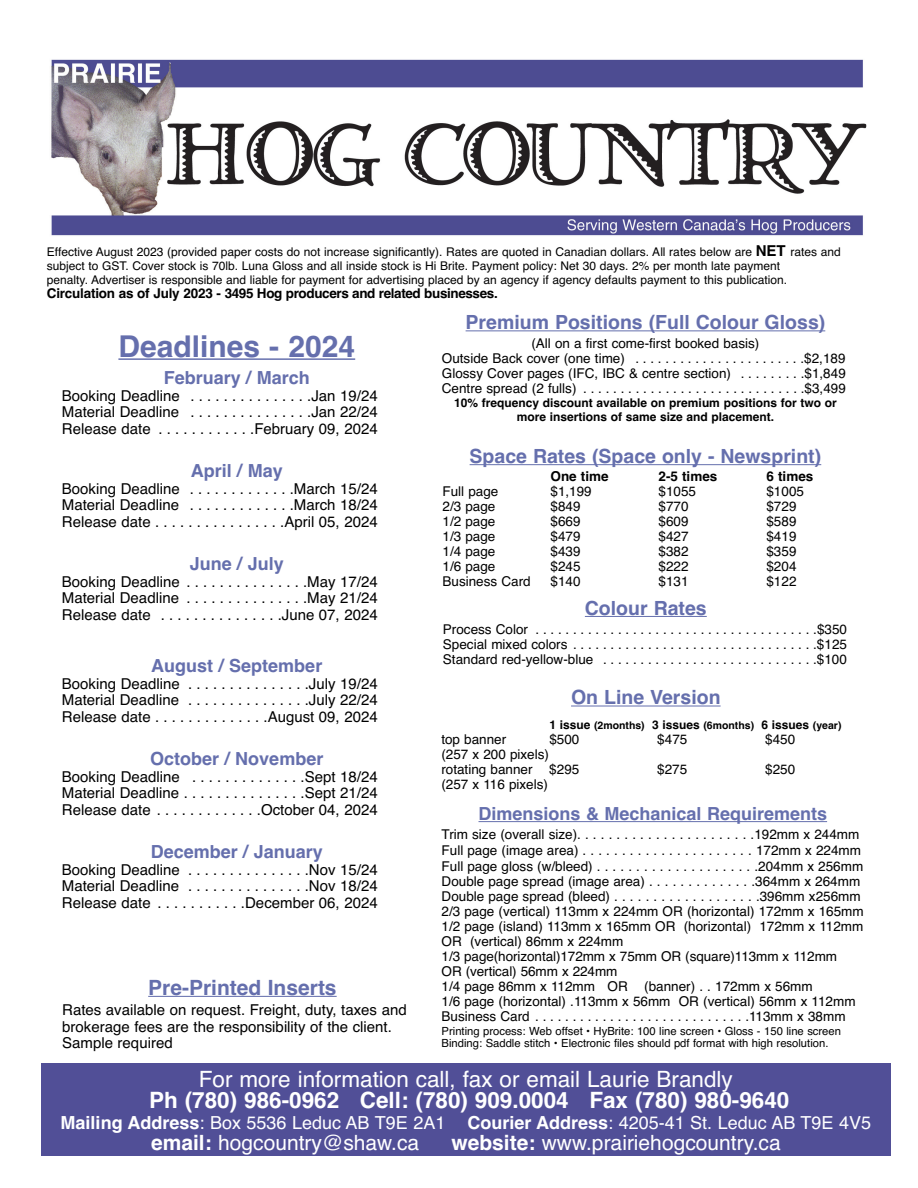
<style>
.page{position:relative;width:918px;height:1188px;background:#fff}
.page>*{position:absolute;margin:0;border:0;box-sizing:border-box;transform-origin:0 0}
.t1{font:700 30px "Helvetica";color:#656fad}
.t2{font:700 22.5px "Helvetica";color:#fff}
.t3{font:22.5px "Helvetica";color:#fff}
.t4{font:21px "Helvetica";color:#fff}
.t5{font:700 21px "Helvetica";color:#656fad}
.t6{font:700 19.5px "Helvetica";color:#656fad}
.t7{font:700 18px "Helvetica";color:#656fad}
.t8{font:18px "Helvetica";color:#fff}
.t9{font:15px/16.5px "Helvetica";color:#000;text-align:justify}
.t10{font:13.5px/15.1px "Helvetica";color:#000}
.t11{font:700 13.5px "Helvetica";letter-spacing:-.015em;color:#000}
.t12{font:12px/13.8px "Helvetica";color:#000}
.t13{font:700 12px/13.5px "Helvetica";color:#000;text-align:center}
.t14{font:11.25px/12.8px "Helvetica";color:#000}
.t15{font:700 10.5px "Helvetica";color:#000}
.s1{font-weight:700;font-size:15px}
.s2{font-size:12px}
.s3{font-weight:700}
</style>
<div class="page">
<img style="left:51px;top:59px;width:816px;height:177px">
<hr style="left:479px;top:821px;width:348px;height:1px;background:#656fad">
<div style="left:41px;top:1063px;width:850px;height:92px;background:#514f97"></div>
<hr style="left:466px;top:330px;width:359px;height:1px;background:#656fad">
<hr style="left:470px;top:464px;width:351px;height:1px;background:#656fad">
<hr style="left:118px;top:358px;width:237px;height:2px;background:#656fad">
<hr style="left:148px;top:996px;width:189px;height:1px;background:#656fad">
<hr style="left:585px;top:616px;width:122px;height:1px;background:#656fad">
<hr style="left:571px;top:706px;width:150px;height:1px;background:#656fad">
<p class="t12" style="left:47px;top:246px;width:795px">Effective August 2023 (provided paper costs do not increase significantly). Rates are quoted in Canadian dollars. All rates below are <span class="s1">NET</span> rates and subject to GST. Cover stock is 70lb. Luna Gloss and all inside stock is Hi Brite. Payment policy: Net 30 days. 2% per month late payment<br>penalty. Advertiser is responsible and liable for payment for advertising placed by an agency if agency defaults payment to this publication.</p>
<p class="t11" style="left:47px;top:288px;width:452px">Circulation as of July 2023 - 3495 Hog producers and related businesses.</p>
<h3 class="t6" style="left:466px;top:315px;width:361px">Premium Positions (Full Colour Gloss)</h3>
<p class="t10" style="left:442px;top:337px;width:406px;text-align:center">(All on a first come-first booked basis)<br>Outside Back cover (one time) . . . . . . . . . . . . . . . . . . . . . . .$2,189<br>Glossy Cover pages (IFC, IBC &amp; centre section) . . . . . . . . .$1,849<br>Centre spread (2 fulls) . . . . . . . . . . . . . . . . . . . . . . . . . . . . . .$3,499</p>
<p class="t13" style="left:454px;top:397px;width:384px">10% frequency discount available on premium positions for two or more insertions of same size and placement.</p>
<h3 class="t6" style="left:470px;top:449px;width:353px">Space Rates (Space only - Newsprint)</h3>
<h1 class="t1" style="left:118px;top:335px;width:238px">Deadlines - 2024</h1>
<h3 class="t7" style="left:164px;top:371px;width:148px">February / March</h3>
<p class="t9" style="left:62px;top:389px;width:317px">Booking Deadline . . . . . . . . . . . . . . .Jan 19/24<br>Material Deadline . . . . . . . . . . . . . . .Jan 22/24<br>Release date . . . . . . . . . . . .February 09, 2024</p>
<h3 class="t7" style="left:191px;top:464px;width:94px">April / May</h3>
<p class="t9" style="left:62px;top:482px;width:317px">Booking Deadline . . . . . . . . . . . . .March 15/24<br>Material Deadline . . . . . . . . . . . . .March 18/24<br>Release date . . . . . . . . . . . . . . . .April 05, 2024</p>
<h3 class="t7" style="left:190px;top:557px;width:96px">June / July</h3>
<p class="t9" style="left:62px;top:575px;width:317px">Booking Deadline . . . . . . . . . . . . . . .May 17/24<br>Material Deadline . . . . . . . . . . . . . . .May 21/24<br>Release date . . . . . . . . . . . . . . .June 07, 2024</p>
<h3 class="t7" style="left:151px;top:659px;width:173px">August / September</h3>
<p class="t9" style="left:62px;top:677px;width:317px">Booking Deadline . . . . . . . . . . . . . . .July 19/24<br>Material Deadline . . . . . . . . . . . . . . .July 22/24<br>Release date . . . . . . . . . . . . . .August 09, 2024</p>
<h3 class="t7" style="left:150px;top:752px;width:175px">October / November</h3>
<p class="t9" style="left:62px;top:770px;width:317px">Booking Deadline . . . . . . . . . . . . . .Sept 18/24<br>Material Deadline . . . . . . . . . . . . . . .Sept 21/24<br>Release date . . . . . . . . . . . . .October 04, 2024</p>
<h3 class="t7" style="left:151px;top:845px;width:174px">December / January</h3>
<p class="t9" style="left:62px;top:863px;width:317px">Booking Deadline . . . . . . . . . . . . . . .Nov 15/24<br>Material Deadline . . . . . . . . . . . . . . .Nov 18/24<br>Release date . . . . . . . . . . .December 06, 2024</p>
<p class="t11" style="left:551px;top:471px;width:60px">One time</p>
<p class="t11" style="left:659px;top:471px;width:60px">2-5 times</p>
<p class="t11" style="left:767px;top:471px;width:48px">6 times</p>
<p class="t10" style="left:443px;top:485px;width:57px">Full page</p>
<p class="t10" style="left:551px;top:485px;width:43px">$1,199</p>
<p class="t10" style="left:658px;top:485px;width:39px">$1055</p>
<p class="t10" style="left:766px;top:485px;width:39px">$1005</p>
<p class="t10" style="left:443px;top:500px;width:54px">2/3 page</p>
<p class="t10" style="left:551px;top:500px;width:32px">$849</p>
<p class="t10" style="left:659px;top:500px;width:32px">$770</p>
<p class="t10" style="left:766px;top:500px;width:32px">$729</p>
<p class="t10" style="left:443px;top:515px;width:54px">1/2 page</p>
<p class="t10" style="left:551px;top:515px;width:32px">$669</p>
<p class="t10" style="left:659px;top:515px;width:32px">$609</p>
<p class="t10" style="left:766px;top:515px;width:32px">$589</p>
<p class="t10" style="left:443px;top:530px;width:54px">1/3 page</p>
<p class="t10" style="left:551px;top:530px;width:32px">$479</p>
<p class="t10" style="left:659px;top:530px;width:32px">$427</p>
<p class="t10" style="left:766px;top:530px;width:32px">$419</p>
<p class="t10" style="left:443px;top:545px;width:54px">1/4 page</p>
<p class="t10" style="left:551px;top:545px;width:32px">$439</p>
<p class="t10" style="left:659px;top:545px;width:32px">$382</p>
<p class="t10" style="left:766px;top:545px;width:32px">$359</p>
<p class="t10" style="left:443px;top:560px;width:54px">1/6 page</p>
<p class="t10" style="left:551px;top:560px;width:32px">$245</p>
<p class="t10" style="left:659px;top:560px;width:32px">$222</p>
<p class="t10" style="left:766px;top:560px;width:32px">$204</p>
<p class="t10" style="left:443px;top:575px;width:90px">Business Card</p>
<p class="t10" style="left:551px;top:575px;width:32px">$140</p>
<p class="t10" style="left:658px;top:575px;width:32px">$131</p>
<p class="t10" style="left:766px;top:575px;width:32px">$122</p>
<h3 class="t6" style="left:585px;top:601px;width:123px">Colour Rates</h3>
<p class="t10" style="left:443px;top:623px;width:406px;text-align:justify">Process Color . . . . . . . . . . . . . . . . . . . . . . . . . . . . . . . . . . . . . .$350<br>Special mixed colors . . . . . . . . . . . . . . . . . . . . . . . . . . . . . . . . .$125<br>Standard red-yellow-blue . . . . . . . . . . . . . . . . . . . . . . . . . . . . .$100</p>
<h3 class="t6" style="left:571px;top:690px;width:151px">On Line Version</h3>
<p class="t15" style="left:549px;top:722px;width:294px"><span class="s2">1 issue</span> (2months) <span class="s2">3 issues</span> (6months) <span class="s2">6 issues</span> (year)</p>
<p class="t10" style="left:441px;top:733px;width:66px">top banner</p>
<p class="t10" style="left:549px;top:733px;width:32px">$500</p>
<p class="t10" style="left:657px;top:733px;width:32px">$475</p>
<p class="t10" style="left:765px;top:733px;width:32px">$450</p>
<p class="t10" style="left:441px;top:748px;width:140px">(257 x 200 pixels) rotating banner $295</p>
<p class="t10" style="left:657px;top:763px;width:32px">$275</p>
<p class="t10" style="left:765px;top:763px;width:32px">$250</p>
<p class="t10" style="left:441px;top:778px;width:108px">(257 x 116 pixels)</p>
<h3 class="t7" style="left:479px;top:807px;width:350px">Dimensions &amp; Mechanical Requirements</h3>
<p class="t10" style="left:442px;top:828px;width:424px">Trim size (overall size). . . . . . . . . . . . . . . . . . . . . . .192mm x 244mm Full page (image area) . . . . . . . . . . . . . . . . . . . . . . 172mm x 224mm Full page gloss (w/bleed) . . . . . . . . . . . . . . . . . . . . .204mm x 256mm Double page spread (image area) . . . . . . . . . . . . . .364mm x 264mm Double page spread (bleed) . . . . . . . . . . . . . . . . . . .396mm x256mm 2/3 page (vertical) 113mm x 224mm OR (horizontal) 172mm x 165mm 1/2 page (island) 113mm x 165mm OR (horizontal) 172mm x 112mm OR (vertical) 86mm x 224mm<br>1/3 page(horizontal)172mm x 75mm OR (square)113mm x 112mm<br>OR (vertical) 56mm x 224mm<br>1/4 page 86mm x 112mm OR (banner) . . 172mm x 56mm<br>1/6 page (horizontal) .113mm x 56mm OR (vertical) 56mm x 112mm Business Card . . . . . . . . . . . . . . . . . . . . . . . . . . . . .113mm x 38mm</p>
<p class="t14" style="left:442px;top:1025px;width:401px">Printing process: Web offset • HyBrite: 100 line screen • Gloss - 150 line screen<br>Binding: Saddle stitch • Electronic files should pdf format with high resolution.</p>
<h2 class="t3" style="left:199px;top:1070px;width:535px">For more information call, fax or email Laurie Brandly</h2>
<h2 class="t2" style="left:149px;top:1091px;width:642px">Ph (780) 986-0962 Cell: (780) 909.0004 Fax (780) 980-9640</h2>
<h3 class="t8" style="left:61px;top:1116px;width:812px"><span class="s3">Mailing Address</span>: Box 5536 Leduc AB T9E 2A1 <span class="s3">Courier Address</span>: 4205-41 St. Leduc AB T9E 4V5</h3>
<h3 class="t4" style="left:151px;top:1134px;width:270px"><span class="s3">email:</span> hogcountry@shaw.ca</h3>
<h3 class="t4" style="left:451px;top:1134px;width:331px"><span class="s3">website:</span> www.prairiehogcountry.ca</h3>
<h3 class="t5" style="left:148px;top:980px;width:190px">Pre-Printed Inserts</h3>
<p class="t9" style="left:62px;top:1003px;width:346px;text-align:left">Rates available on request. Freight, duty, taxes and brokerage fees are the responsibility of the client.<br>Sample required</p>
</div>
